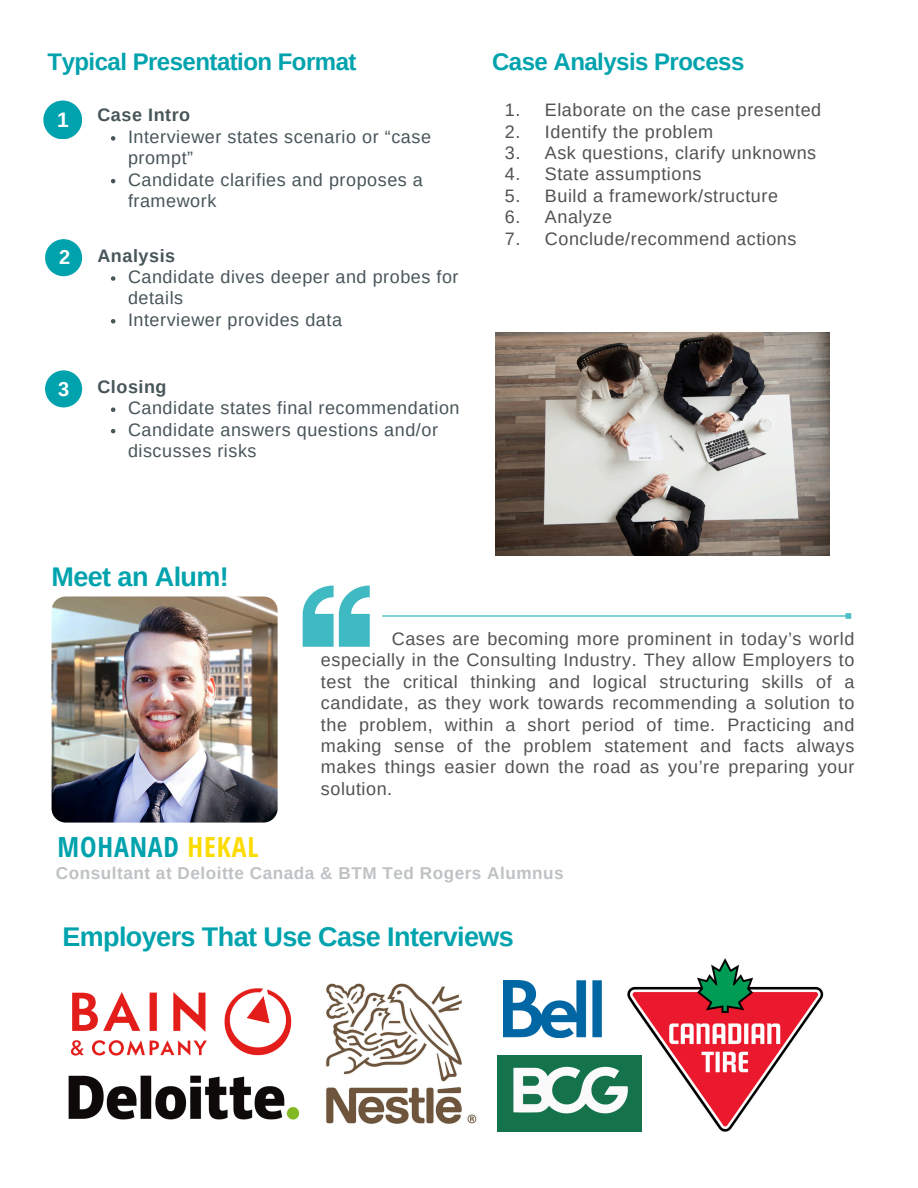
<style>
.page{position:relative;width:918px;height:1188px;background:#fff}
.page>*{position:absolute;margin:0;border:0;box-sizing:border-box;transform-origin:0 0}
.t1{font:700 27.75px "Open Sans Condensed";letter-spacing:.03em;color:#00a3ad}
.t2{font:700 27px "Arimo";letter-spacing:-.02em;color:#00a3ad}
.t3{font:700 24px "Arimo";letter-spacing:-.02em;color:#00a3ad}
.t4{font:700 21px "Arimo";color:#fff}
.t5{font:700 19.95px "Arimo";color:#fff}
.t6{font:18px/21.3px "Arimo";letter-spacing:.03em;color:#515254;text-align:justify}
.t7{font:18px/21.3px "Arimo";letter-spacing:.03em;color:#485559}
.t8{font:700 18px "Arimo";letter-spacing:.03em;color:#485559}
.t9{font:700 17.1px "Arimo";letter-spacing:.03em;color:#bfc2c4}
.s1{color:#fcdb00}
</style>
<div class="page">
<svg style="left:382px;top:613px;width:469px;height:6px"></svg>
<svg style="left:303px;top:586px;width:67px;height:61px"></svg>
<img style="left:52px;top:596px;width:226px;height:227px;border-radius:14px">
<div style="left:43px;top:101px;width:39px;height:38px;background:#00a3ad;border-radius:50%"></div>
<div style="left:45px;top:239px;width:37px;height:37px;background:#00a3ad;border-radius:50%"></div>
<div style="left:45px;top:370px;width:37px;height:37px;background:#00a3ad;border-radius:50%"></div>
<img style="left:68px;top:1082px;width:232px;height:38px">
<img style="left:503px;top:981px;width:98px;height:56px">
<img style="left:498px;top:1056px;width:128px;height:75px">
<img style="left:68px;top:988px;width:224px;height:94px">
<img style="left:626px;top:958px;width:198px;height:173px">
<img style="left:326px;top:983px;width:151px;height:141px">
<img style="left:495px;top:332px;width:334px;height:223px">
<svg style="left:111px;top:136px;width:4px;height:5px"></svg>
<svg style="left:111px;top:179px;width:4px;height:4px"></svg>
<svg style="left:111px;top:276px;width:4px;height:5px"></svg>
<svg style="left:111px;top:319px;width:4px;height:5px"></svg>
<svg style="left:111px;top:407px;width:4px;height:5px"></svg>
<svg style="left:111px;top:429px;width:4px;height:4px"></svg>
<h4 class="t3" style="left:48px;top:48px;width:310px">Typical Presentation Format</h4>
<p class="t3" style="left:492px;top:48px;width:254px">Case Analysis Process</p>
<p class="t6" style="left:505px;top:99px;width:318px">1. Elaborate on the case presented</p>
<p class="t6" style="left:505px;top:121px;width:210px">2. Identify the problem</p>
<p class="t6" style="left:505px;top:142px;width:313px">3. Ask questions, clarify unknowns</p>
<p class="t6" style="left:505px;top:163px;width:198px">4. State assumptions</p>
<p class="t6" style="left:505px;top:185px;width:275px">5. Build a framework/structure</p>
<p class="t6" style="left:505px;top:206px;width:109px">6. Analyze</p>
<p class="t6" style="left:505px;top:228px;width:293px">7. Conclude/recommend actions</p>
<p class="t8" style="left:97px;top:105px;width:94px">Case Intro</p>
<h1 class="t7" style="left:128px;top:126px;width:305px">Interviewer states scenario or “case prompt”</h1>
<h4 class="t7" style="left:128px;top:169px;width:296px">Candidate clarifies and proposes a framework</h4>
<h3 class="t4" style="left:57px;top:108px;width:13px">1</h3>
<p class="t5" style="left:59px;top:246px;width:13px">2</p>
<p class="t5" style="left:58px;top:377px;width:13px">3</p>
<h2 class="t8" style="left:97px;top:245px;width:79px">Analysis</h2>
<p class="t7" style="left:128px;top:266px;width:332px">Candidate dives deeper and probes for details</p>
<p class="t7" style="left:128px;top:309px;width:216px">Interviewer provides data</p>
<p class="t8" style="left:97px;top:377px;width:71px">Closing</p>
<p class="t7" style="left:128px;top:397px;width:333px">Candidate states final recommendation</p>
<p class="t7" style="left:128px;top:419px;width:312px">Candidate answers questions and/or discusses risks</p>
<p class="t2" style="left:52px;top:561px;width:179px">Meet an Alum!</p>
<p class="t6" style="left:321px;top:628px;width:535px;text-indent:71px">Cases are becoming more prominent in today’s world especially in the Consulting Industry. They allow Employers to test the critical thinking and logical structuring skills of a candidate, as they work towards recommending a solution to the problem, within a short period of time. Practicing and making sense of the problem statement and facts always makes things easier down the road as you’re preparing your solution.</p>
<h2 class="t1" style="left:58px;top:827px;width:202px">MOHANAD <span class="s1">HEKAL</span></h2>
<p class="t9" style="left:56px;top:864px;width:509px">Consultant at Deloitte Canada &amp; BTM Ted Rogers Alumnus</p>
<p class="t2" style="left:62px;top:921px;width:453px">Employers That Use Case Interviews</p>
</div>
